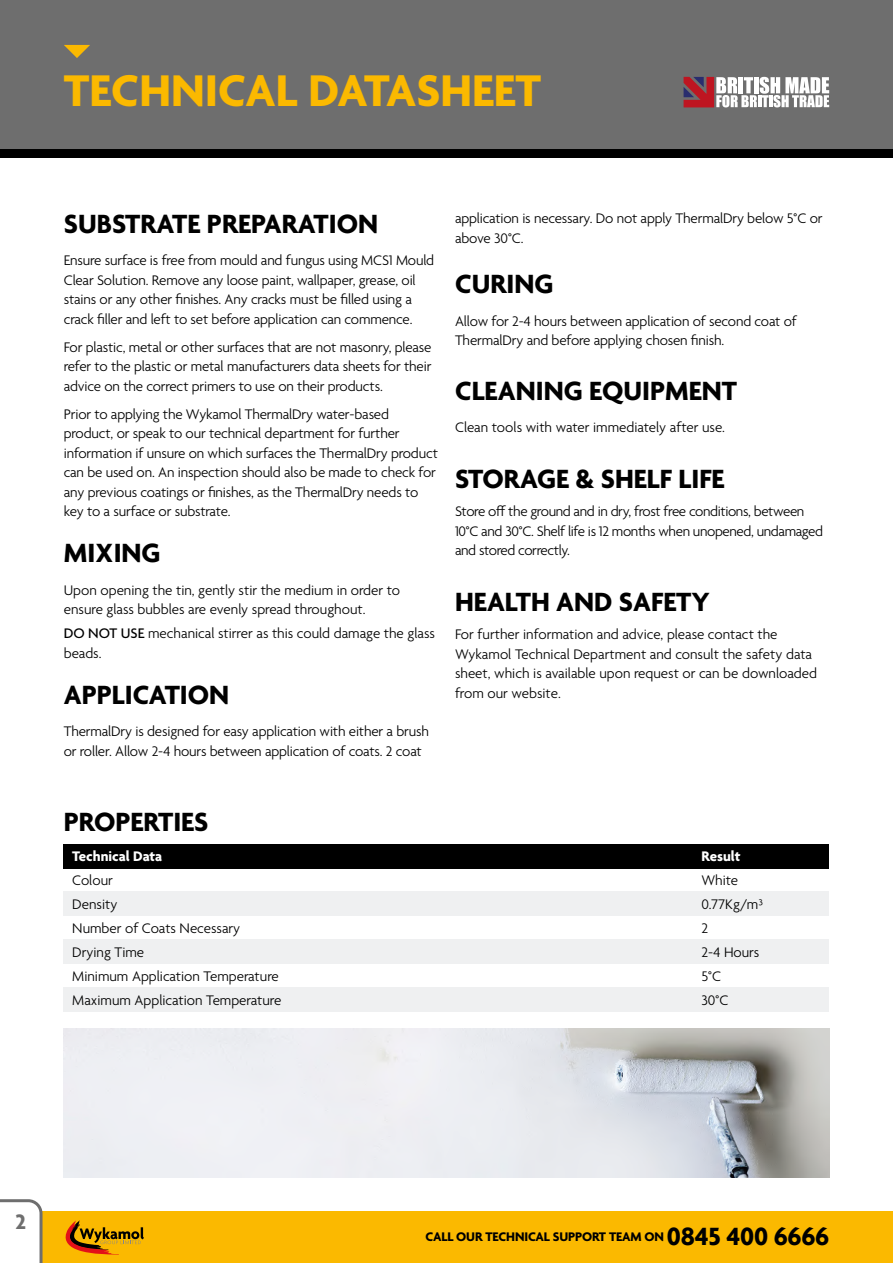
<style>
.page{position:relative;width:893px;height:1263px;background:#fff}
.page>*{position:absolute;margin:0;border:0;box-sizing:border-box;transform-origin:0 0}
.t1{font:700 48px "Agenda";color:#fbb900}
.t2{font:700 28.5px "Agenda";color:#000}
.t3{font:700 22.5px "Agenda";color:#6e6e6e}
.t4{font:300 15px/19.5px "Agenda";letter-spacing:-.01em;color:#000}
.t5{font:700 15px "Agenda";color:#fff}
.t6{font:700 13.5px "Agenda";letter-spacing:-.01em;color:#000}
.s1{font-weight:500}
.s2{font-size:27px}
</style>
<div class="page">
<div style="left:0;top:149px;width:893px;height:8px;background:#000"></div>
<div style="left:0;top:1212px;width:893px;height:51px;background:#fbb900"></div>
<div style="left:0;top:0;width:893px;height:149px;background:#6e6e6e"></div>
<svg style="left:64px;top:45px;width:26px;height:13px"></svg>
<svg style="left:0;top:1199px;width:44px;height:64px"></svg>
<svg style="left:66px;top:1220px;width:78px;height:34px"></svg>
<div style="left:64px;top:844px;width:765px;height:25px;background:#000"></div>
<div style="left:64px;top:891px;width:765px;height:25px;background:#eff0f1"></div>
<div style="left:64px;top:939px;width:765px;height:25px;background:#eff0f1"></div>
<div style="left:64px;top:987px;width:765px;height:25px;background:#eff0f1"></div>
<svg style="left:684px;top:77px;width:145px;height:30px"></svg>
<img style="left:64px;top:1028px;width:765px;height:150px">
<h1 class="t1" style="left:64px;top:65px;width:479px">TECHNICAL DATASHEET</h1>
<h2 class="t2" style="left:64px;top:208px;width:316px">SUBSTRATE PREPARATION</h2>
<p class="t4" style="left:64px;top:252px;width:372px">Ensure surface is free from mould and fungus using MCS1 Mould Clear Solution. Remove any loose paint, wallpaper, grease, oil stains or any other finishes. Any cracks must be filled using a crack filler and left to set before application can commence.</p>
<p class="t4" style="left:64px;top:338px;width:369px;text-align:justify">For plastic, metal or other surfaces that are not masonry, please refer to the plastic or metal manufacturers data sheets for their advice on the correct primers to use on their products.</p>
<p class="t4" style="left:64px;top:405px;width:376px">Prior to applying the Wykamol ThermalDry water-based product, or speak to our technical department for further information if unsure on which surfaces the ThermalDry product can be used on. An inspection should also be made to check for any previous coatings or finishes, as the ThermalDry needs to key to a surface or substrate.</p>
<h2 class="t2" style="left:64px;top:538px;width:98px">MIXING</h2>
<p class="t4" style="left:64px;top:581px;width:338px">Upon opening the tin, gently stir the medium in order to ensure glass bubbles are evenly spread throughout.</p>
<p class="t4" style="left:64px;top:624px;width:373px"><span class="s1">DO NOT USE</span> mechanical stirrer as this could damage the glass beads.</p>
<h2 class="t2" style="left:64px;top:679px;width:167px">APPLICATION</h2>
<p class="t4" style="left:64px;top:722px;width:367px">ThermalDry is designed for easy application with either a brush or roller. Allow 2-4 hours between application of coats. 2 coat</p>
<p class="t4" style="left:455px;top:210px;width:369px">application is necessary. Do not apply ThermalDry below 5°C or above 30°C.</p>
<h2 class="t2" style="left:455px;top:269px;width:100px">CURING</h2>
<p class="t4" style="left:455px;top:312px;width:343px">Allow for 2-4 hours between application of second coat of<br>ThermalDry and before applying chosen finish.</p>
<h2 class="t2" style="left:455px;top:375px;width:283px">CLEANING EQUIPMENT</h2>
<p class="t4" style="left:455px;top:418px;width:272px">Clean tools with water immediately after use.</p>
<h2 class="t2" style="left:455px;top:464px;width:271px">STORAGE &amp; SHELF LIFE</h2>
<p class="t4" style="left:455px;top:502px;width:370px">Store off the ground and in dry, frost free conditions, between<br>10°C and 30°C. Shelf life is 12 months when unopened, undamaged and stored correctly.</p>
<h2 class="t2" style="left:455px;top:587px;width:256px">HEALTH AND SAFETY</h2>
<p class="t4" style="left:455px;top:625px;width:364px">For further information and advice, please contact the Wykamol Technical Department and consult the safety data sheet, which is available upon request or can be downloaded from our website.</p>
<h2 class="t2" style="left:64px;top:806px;width:146px">PROPERTIES</h2>
<p class="t5" style="left:72px;top:848px;width:92px">Technical Data</p>
<p class="t5" style="left:701px;top:848px;width:41px">Result</p>
<p class="t4" style="left:72px;top:871px;width:42px">Colour</p>
<p class="t4" style="left:701px;top:871px;width:38px">White</p>
<p class="t4" style="left:72px;top:895px;width:47px">Density</p>
<p class="t4" style="left:701px;top:895px;width:63px">0.77Kg/m³</p>
<p class="t4" style="left:72px;top:919px;width:170px">Number of Coats Necessary</p>
<p class="t4" style="left:701px;top:919px;width:8px">2</p>
<p class="t4" style="left:72px;top:943px;width:73px">Drying Time</p>
<p class="t4" style="left:701px;top:943px;width:60px">2-4 Hours</p>
<p class="t4" style="left:72px;top:967px;width:208px">Minimum Application Temperature</p>
<p class="t4" style="left:701px;top:967px;width:21px">5°C</p>
<p class="t4" style="left:72px;top:991px;width:211px">Maximum Application Temperature</p>
<p class="t4" style="left:701px;top:991px;width:29px">30°C</p>
<h3 class="t3" style="left:16px;top:1210px;width:12px">2</h3>
<p class="t6" style="left:425px;top:1229px;width:405px">CALL OUR TECHNICAL SUPPORT TEAM ON <span class="s2">0845 400 6666</span></p>
</div>
